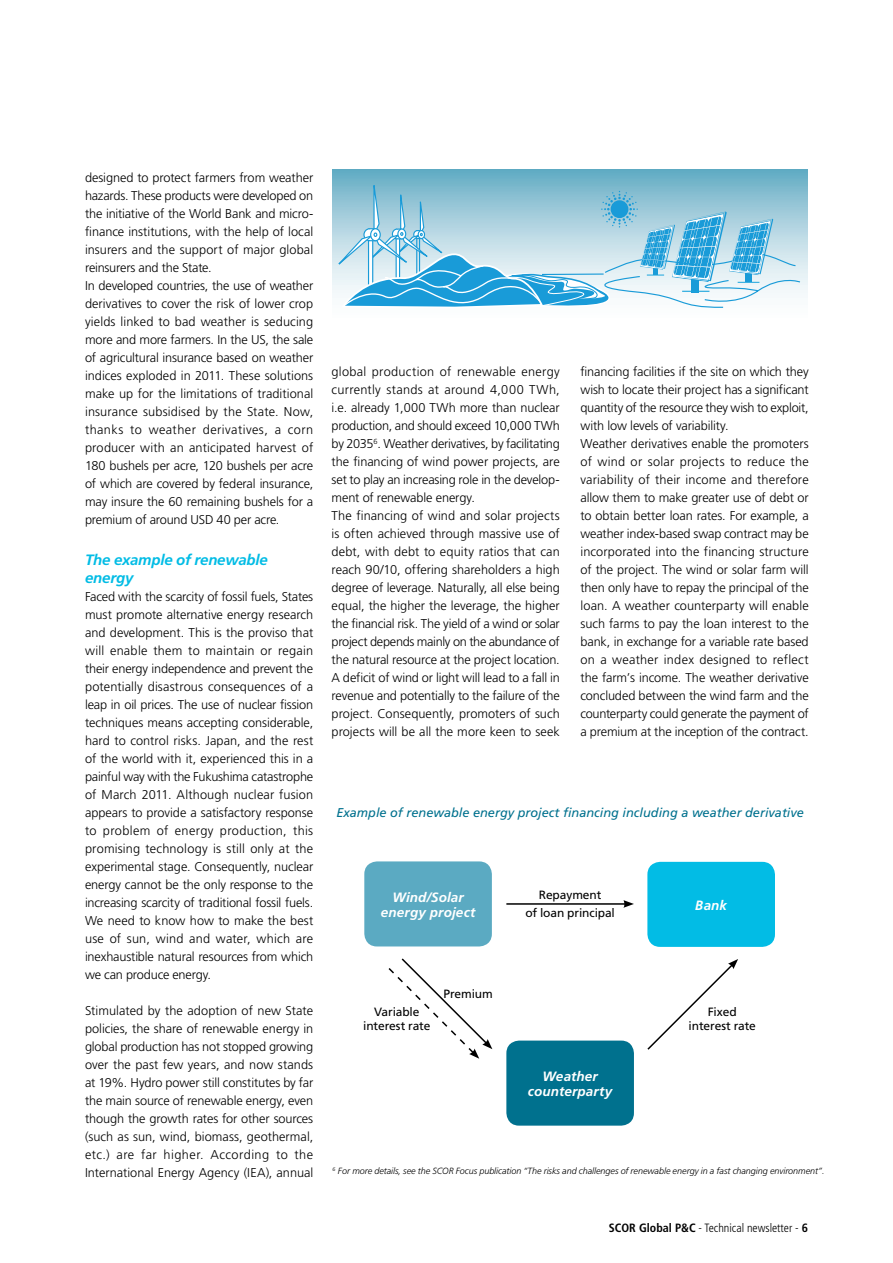
<style>
.page{position:relative;width:893px;height:1263px;background:#fff}
.page>*{position:absolute;margin:0;border:0;box-sizing:border-box;transform-origin:0 0}
.t1{font:italic 700 15px/18px "Frutiger LT Std";letter-spacing:-.015em;color:#02bce5}
.t2{font:italic 700 13.5px/15.8px "Frutiger LT Std";letter-spacing:.01em;color:#fff;text-align:center}
.t3{font:300 12.75px/18px "Frutiger LT Std";letter-spacing:-.005em;color:#000}
.t4{font:italic 12.75px "Frutiger LT Std";color:#00718e}
.t5{font:12px/13.5px "Frutiger LT Std";letter-spacing:-.01em;color:#000;text-align:center}
.t6{font:300 condensed 12px "Frutiger LT Std";color:#000}
.t7{font:italic 300 9px "Frutiger LT Std";letter-spacing:-.005em;color:#000}
.s1{font-weight:700}
</style>
<div class="page">
<div style="left:364px;top:861px;width:128px;height:85px;background:#5baac2;border-radius:13px"></div>
<div style="left:647px;top:862px;width:128px;height:85px;background:#02bce5;border-radius:13px"></div>
<div style="left:506px;top:1040px;width:128px;height:85px;background:#00718e;border-radius:13px"></div>
<hr style="left:506px;top:903px;width:120px;height:2px;background:#000">
<svg style="left:623px;top:900px;width:11px;height:8px"></svg>
<svg style="left:647px;top:959px;width:91px;height:91px"></svg>
<svg style="left:388px;top:958px;width:104px;height:101px"></svg>
<svg style="left:332px;top:169px;width:469px;height:139px;background:#95cadf"></svg>
<p class="t3" style="left:85px;top:170px;width:230px">designed to protect farmers from weather hazards. These products were developed on the initiative of the World Bank and micro&shy;finance institutions, with the help of local insurers and the support of major global reinsurers and the State.<br>In developed countries, the use of weather derivatives to cover the risk of lower crop yields linked to bad weather is seducing more and more farmers. In the US, the sale of agricultural insurance based on weather indices exploded in 2011. These solutions make up for the limitations of traditional insurance subsidised by the State. Now, thanks to weather derivatives, a corn producer with an anticipated harvest of 180 bushels per acre, 120 bushels per acre of which are covered by federal insurance, may insure the 60 remaining bushels for a premium of around USD 40 per acre.</p>
<p class="t1" style="left:85px;top:552px;width:184px">The example of renewable energy</p>
<p class="t3" style="left:85px;top:588px;width:230px;text-align:justify">Faced with the scarcity of fossil fuels, States must promote alternative energy research and development. This is the proviso that will enable them to maintain or regain their energy independence and prevent the potentially disastrous consequences of a leap in oil prices. The use of nuclear fission techniques means accepting considerable, hard to control risks. Japan, and the rest of the world with it, experienced this in a painful way with the Fukushima catastrophe of March 2011. Although nuclear fusion appears to provide a satisfactory response to problem of energy production, this promising technology is still only at the experimental stage. Consequently, nuclear energy cannot be the only response to the increasing scarcity of traditional fossil fuels.<br>We need to know how to make the best use of sun, wind and water, which are inexhaustible natural resources from which we can produce energy.</p>
<p class="t3" style="left:85px;top:1002px;width:230px;text-align:justify">Stimulated by the adoption of new State policies, the share of renewable energy in global production has not stopped growing over the past few years, and now stands at 19%. Hydro power still constitutes by far the main source of renewable energy, even though the growth rates for other sources (such as sun, wind, biomass, geothermal, etc.) are far higher. According to the International Energy Agency (IEA), annual</p>
<p class="t3" style="left:332px;top:363px;width:230px">global production of renewable energy currently stands at around 4,000 TWh, i.e. already 1,000 TWh more than nuclear production, and should exceed 10,000 TWh by 2035<sup>6</sup>. Weather derivatives, by facilitating the financing of wind power projects, are set to play an increasing role in the develop&shy;ment of renewable energy.<br>The financing of wind and solar projects is often achieved through massive use of debt, with debt to equity ratios that can reach 90/10, offering shareholders a high degree of leverage. Naturally, all else being equal, the higher the leverage, the higher the financial risk. The yield of a wind or solar project depends mainly on the abundance of the natural resource at the project location.<br>A deficit of wind or light will lead to a fall in revenue and potentially to the failure of the project. Consequently, promoters of such projects will be all the more keen to seek</p>
<p class="t3" style="left:580px;top:363px;width:230px">financing facilities if the site on which they wish to locate their project has a significant quantity of the resource they wish to exploit, with low levels of variability.<br>Weather derivatives enable the promoters of wind or solar projects to reduce the variability of their income and therefore allow them to make greater use of debt or to obtain better loan rates. For example, a weather index-based swap contract may be incorporated into the financing structure of the project. The wind or solar farm will then only have to repay the principal of the loan. A weather counterparty will enable such farms to pay the loan interest to the bank, in exchange for a variable rate based on a weather index designed to reflect the farm’s income. The weather derivative concluded between the wind farm and the counterparty could generate the payment of a premium at the inception of the contract.</p>
<p class="t4" style="left:336px;top:808px;width:469px">Example of renewable energy project financing including a weather derivative</p>
<p class="t5" style="left:525px;top:887px;width:91px;line-height:18px">Repayment<br>of loan principal</p>
<p class="t2" style="left:381px;top:890px;width:96px">Wind/Solar energy project</p>
<p class="t2" style="left:695px;top:898px;width:33px">Bank</p>
<p class="t5" style="left:363px;top:1006px;width:69px">Variable interest rate</p>
<p class="t5" style="left:443px;top:988px;width:51px">Premium</p>
<p class="t2" style="left:528px;top:1069px;width:86px">Weather counterparty</p>
<p class="t5" style="left:689px;top:1006px;width:69px">Fixed interest rate</p>
<p class="t7" style="left:332px;top:1167px;width:494px"><sup>6</sup> For more details, see the SCOR Focus publication “The risks and challenges of renewable energy in a fast changing environment”.</p>
<p class="t6" style="left:609px;top:1220px;width:201px"><span class="s1">SCOR Global P&amp;C</span> - Technical newsletter - <span class="s1">6</span></p>
</div>
